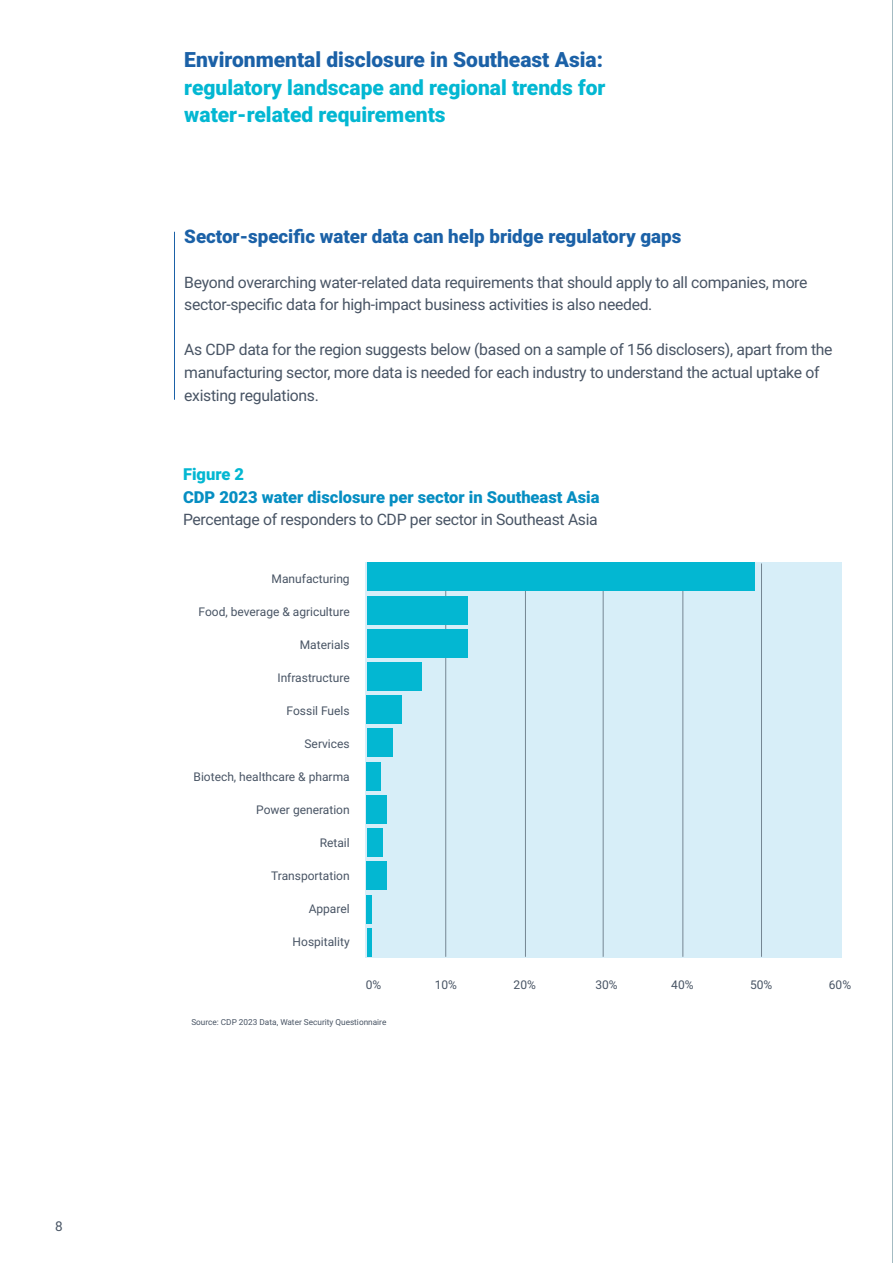
<style>
.page{position:relative;width:893px;height:1263px;background:#fff}
.page>*{position:absolute;margin:0;border:0;box-sizing:border-box;transform-origin:0 0}
.t1{font:900 21px/27px "Roboto";color:#03b7d2}
.t2{font:900 21px "Roboto";color:#1b61a7}
.t3{font:900 18.75px "Roboto";color:#1b61a7}
.t4{font:900 16.5px "Roboto";color:#068ec2}
.t5{font:900 16.5px "Roboto";color:#03b7d2}
.t6{font:15.75px/22.5px "Roboto";letter-spacing:-.02em;color:#485464}
.t7{font:13.5px "Roboto";color:#485464}
.t8{font:12px "Roboto";color:#485464}
.t9{font:8.25px "Roboto";color:#485464}
</style>
<div class="page">
<div style="left:366px;top:562px;width:476px;height:395px;background:#d7eef8"></div>
<hr style="left:445px;top:563px;width:1px;height:394px;background:#758693">
<hr style="left:603px;top:563px;width:1px;height:394px;background:#758693">
<hr style="left:761px;top:563px;width:1px;height:394px;background:#758693">
<hr style="left:525px;top:563px;width:1px;height:394px;background:#758693">
<hr style="left:683px;top:563px;width:1px;height:394px;background:#758693">
<hr style="left:892px;top:0;width:1px;height:1263px;background:#a4bbc2">
<div style="left:367px;top:563px;width:387px;height:28px;background:#03b7d2"></div>
<div style="left:367px;top:762px;width:14px;height:28px;background:#03b7d2"></div>
<div style="left:367px;top:596px;width:101px;height:28px;background:#03b7d2"></div>
<div style="left:367px;top:796px;width:20px;height:28px;background:#03b7d2"></div>
<div style="left:367px;top:629px;width:101px;height:28px;background:#03b7d2"></div>
<div style="left:367px;top:829px;width:16px;height:28px;background:#03b7d2"></div>
<div style="left:367px;top:662px;width:55px;height:28px;background:#03b7d2"></div>
<div style="left:367px;top:862px;width:20px;height:28px;background:#03b7d2"></div>
<div style="left:367px;top:729px;width:26px;height:28px;background:#03b7d2"></div>
<div style="left:367px;top:928px;width:5px;height:28px;background:#03b7d2"></div>
<div style="left:367px;top:696px;width:35px;height:28px;background:#03b7d2"></div>
<div style="left:367px;top:895px;width:5px;height:28px;background:#03b7d2"></div>
<hr style="left:174px;top:232px;width:1px;height:168px;background:#1b61a7">
<p class="t7" style="left:55px;top:1216px;width:9px">8</p>
<h1 class="t2" style="left:184px;top:45px;width:420px">Environmental disclosure in Southeast Asia:</h1>
<h1 class="t1" style="left:184px;top:73px;width:423px">regulatory landscape and regional trends for water-related requirements</h1>
<p class="t3" style="left:184px;top:223px;width:499px">Sector-specific water data can help bridge regulatory gaps</p>
<p class="t6" style="left:184px;top:271px;width:625px">Beyond overarching water-related data requirements that should apply to all companies, more sector-specific data for high-impact business activities is also needed.</p>
<p class="t6" style="left:184px;top:338px;width:650px">As CDP data for the region suggests below (based on a sample of 156 disclosers), apart from the manufacturing sector, more data is needed for each industry to understand the actual uptake of existing regulations.</p>
<p class="t5" style="left:183px;top:463px;width:63px">Figure 2</p>
<p class="t4" style="left:183px;top:485px;width:418px">CDP 2023 water disclosure per sector in Southeast Asia</p>
<p class="t6" style="left:183px;top:508px;width:416px">Percentage of responders to CDP per sector in Southeast Asia</p>
<p class="t8" style="left:272px;top:570px;width:80px">Manufacturing</p>
<p class="t8" style="left:199px;top:603px;width:153px">Food, beverage &amp; agriculture</p>
<p class="t8" style="left:300px;top:636px;width:51px">Materials</p>
<p class="t8" style="left:277px;top:669px;width:74px">Infrastructure</p>
<p class="t8" style="left:287px;top:702px;width:65px">Fossil Fuels</p>
<p class="t8" style="left:305px;top:735px;width:47px">Services</p>
<p class="t8" style="left:194px;top:768px;width:158px">Biotech, healthcare &amp; pharma</p>
<p class="t8" style="left:256px;top:801px;width:95px">Power generation</p>
<p class="t8" style="left:320px;top:834px;width:32px">Retail</p>
<p class="t8" style="left:271px;top:867px;width:80px">Transportation</p>
<p class="t8" style="left:309px;top:900px;width:43px">Apparel</p>
<p class="t8" style="left:293px;top:933px;width:59px">Hospitality</p>
<p class="t8" style="left:366px;top:976px;width:17px">0%</p>
<p class="t8" style="left:435px;top:976px;width:24px">10%</p>
<p class="t8" style="left:514px;top:976px;width:24px">20%</p>
<p class="t8" style="left:595px;top:976px;width:24px">30%</p>
<p class="t8" style="left:671px;top:976px;width:24px">40%</p>
<p class="t8" style="left:750px;top:976px;width:24px">50%</p>
<p class="t8" style="left:829px;top:976px;width:24px">60%</p>
<p class="t9" style="left:191px;top:1016px;width:197px">Source: CDP 2023 Data, Water Security Questionnaire</p>
</div>
